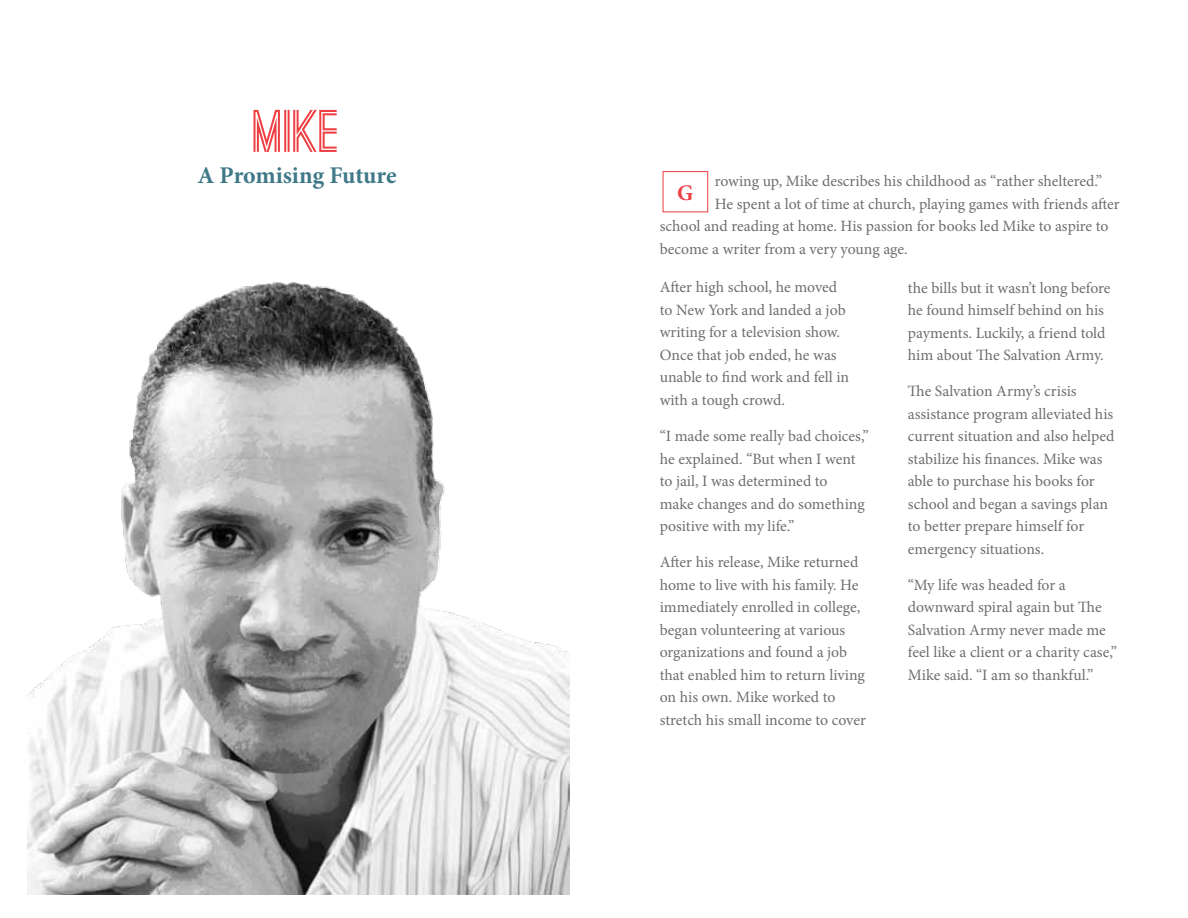
<style>
.page{position:relative;width:1188px;height:918px;background:#fff}
.page>*{position:absolute;margin:0;border:0;box-sizing:border-box;transform-origin:0 0}
.t1{font:700 57px "Ostrich Sans";color:#ef3e42}
.t2{font:700 24px "Minion Pro";color:#3f7988}
.t3{font:700 22.2px "Minion Pro";color:#ef3e42}
.t4{font:15.75px/22.5px "Minion Pro";letter-spacing:-.005em;color:#6d6e71}
</style>
<div class="page">
<img style="left:28px;top:282px;width:541px;height:613px">
<div style="left:663px;top:171px;width:45px;height:41px;border:1px solid #ef3e42"></div>
<h1 class="t1" style="left:254px;top:110px;width:88px">Mike</h1>
<h2 class="t2" style="left:197px;top:158px;width:201px">A Promising Future</h2>
<p class="t4" style="left:715px;top:170px;width:389px">rowing up, Mike describes his childhood as “rather sheltered.”</p>
<p class="t4" style="left:715px;top:192px;width:406px">He spent a lot of time at church, playing games with friends after</p>
<p class="t4" style="left:660px;top:215px;width:450px">school and reading at home. His passion for books led Mike to aspire to</p>
<p class="t4" style="left:660px;top:237px;width:249px">become a writer from a very young age.</p>
<p class="t4" style="left:660px;top:276px;width:191px">After high school, he moved to New York and landed a job writing for a television show.<br>Once that job ended, he was unable to find work and fell in with a tough crowd.</p>
<p class="t4" style="left:660px;top:425px;width:211px">“I made some really bad choices,” he explained. “But when I went to jail, I was determined to<br>make changes and do something positive with my life.”</p>
<p class="t4" style="left:660px;top:551px;width:208px">After his release, Mike returned home to live with his family. He immediately enrolled in college, began volunteering at various organizations and found a job that enabled him to return living on his own. Mike worked to stretch his small income to cover</p>
<h3 class="t3" style="left:677px;top:177px;width:18px">G</h3>
<p class="t4" style="left:908px;top:276px;width:204px">the bills but it wasn’t long before he found himself behind on his payments. Luckily, a friend told him about The Salvation Army.</p>
<p class="t4" style="left:908px;top:380px;width:208px">The Salvation Army’s crisis assistance program alleviated his current situation and also helped stabilize his finances. Mike was able to purchase his books for school and began a savings plan to better prepare himself for emergency situations.</p>
<p class="t4" style="left:908px;top:573px;width:211px">“My life was headed for a downward spiral again but The<br>Salvation Army never made me feel like a client or a charity case,”<br>Mike said. “I am so thankful.”</p>
</div>
